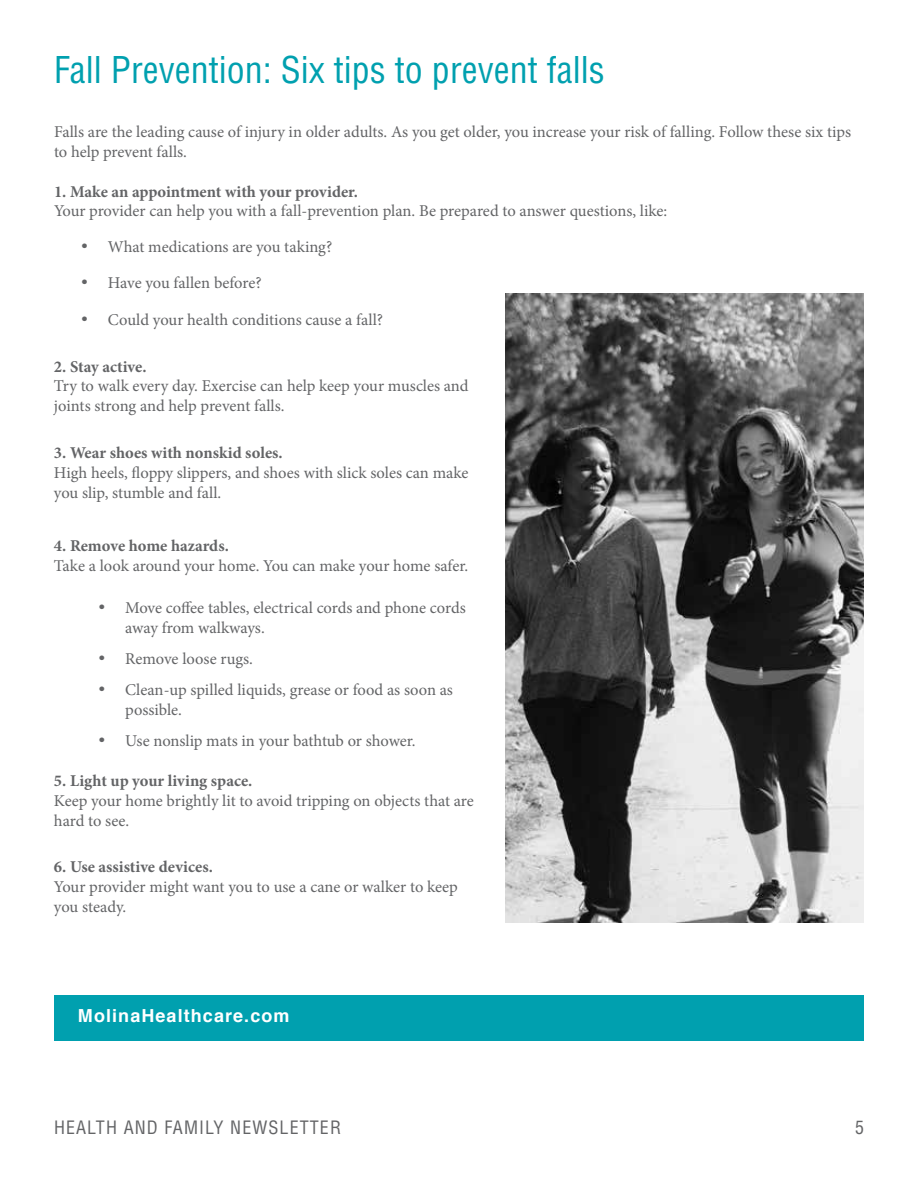
<style>
.page{position:relative;width:918px;height:1188px;background:#fff}
.page>*{position:absolute;margin:0;border:0;box-sizing:border-box;transform-origin:0 0}
.t1{font:condensed 36px "Helvetica";color:#00a0af}
.t2{font:condensed 18px "Helvetica";letter-spacing:.06em;color:#636466}
.t3{font:700 18px "Helvetica";letter-spacing:.06em;color:#fff}
.t4{font:16.5px/19.8px "Minion Pro";letter-spacing:-.005em;color:#636466}
.t5{font:700 16.5px "Minion Pro";color:#636466}
</style>
<div class="page">
<div style="left:54px;top:995px;width:810px;height:46px;background:#00a0af"></div>
<img style="left:505px;top:294px;width:359px;height:628px">
<h1 class="t1" style="left:54px;top:48px;width:552px">Fall Prevention: Six tips to prevent falls</h1>
<p class="t4" style="left:54px;top:122px;width:799px">Falls are the leading cause of injury in older adults. As you get older, you increase your risk of falling. Follow these six tips to help prevent falls.</p>
<p class="t5" style="left:54px;top:180px;width:306px">1. Make an appointment with your provider.</p>
<p class="t4" style="left:54px;top:201px;width:615px">Your provider can help you with a fall-prevention plan. Be prepared to answer questions, like:</p>
<p class="t4" style="left:81px;top:237px;width:253px">• What medications are you taking?</p>
<p class="t4" style="left:81px;top:273px;width:182px">• Have you fallen before?</p>
<p class="t4" style="left:81px;top:310px;width:304px">• Could your health conditions cause a fall?</p>
<p class="t5" style="left:54px;top:355px;width:94px">2. Stay active.</p>
<p class="t4" style="left:54px;top:376px;width:416px">Try to walk every day. Exercise can help keep your muscles and joints strong and help prevent falls.</p>
<p class="t5" style="left:54px;top:441px;width:230px">3. Wear shoes with nonskid soles.</p>
<p class="t4" style="left:54px;top:463px;width:416px">High heels, floppy slippers, and shoes with slick soles can make you slip, stumble and fall.</p>
<p class="t5" style="left:54px;top:534px;width:176px">4. Remove home hazards.</p>
<p class="t4" style="left:54px;top:556px;width:416px">Take a look around your home. You can make your home safer.</p>
<p class="t4" style="left:125px;top:598px;width:342px;text-indent:-27px">• Move coffee tables, electrical cords and phone cords away from walkways.</p>
<p class="t4" style="left:98px;top:649px;width:156px">• Remove loose rugs.</p>
<p class="t4" style="left:125px;top:680px;width:329px;text-indent:-27px">• Clean-up spilled liquids, grease or food as soon as possible.</p>
<p class="t4" style="left:98px;top:731px;width:319px">• Use nonslip mats in your bathtub or shower.</p>
<p class="t5" style="left:54px;top:769px;width:200px">5. Light up your living space.</p>
<p class="t4" style="left:54px;top:791px;width:421px">Keep your home brightly lit to avoid tripping on objects that are hard to see.</p>
<p class="t5" style="left:54px;top:855px;width:160px">6. Use assistive devices.</p>
<p class="t4" style="left:54px;top:877px;width:405px">Your provider might want you to use a cane or walker to keep you steady.</p>
<p class="t3" style="left:78px;top:1001px;width:213px">MolinaHealthcare.com</p>
<p class="t2" style="left:54px;top:1116px;width:289px">HEALTH AND FAMILY NEWSLETTER</p>
<p class="t2" style="left:855px;top:1116px;width:10px">5</p>
</div>
